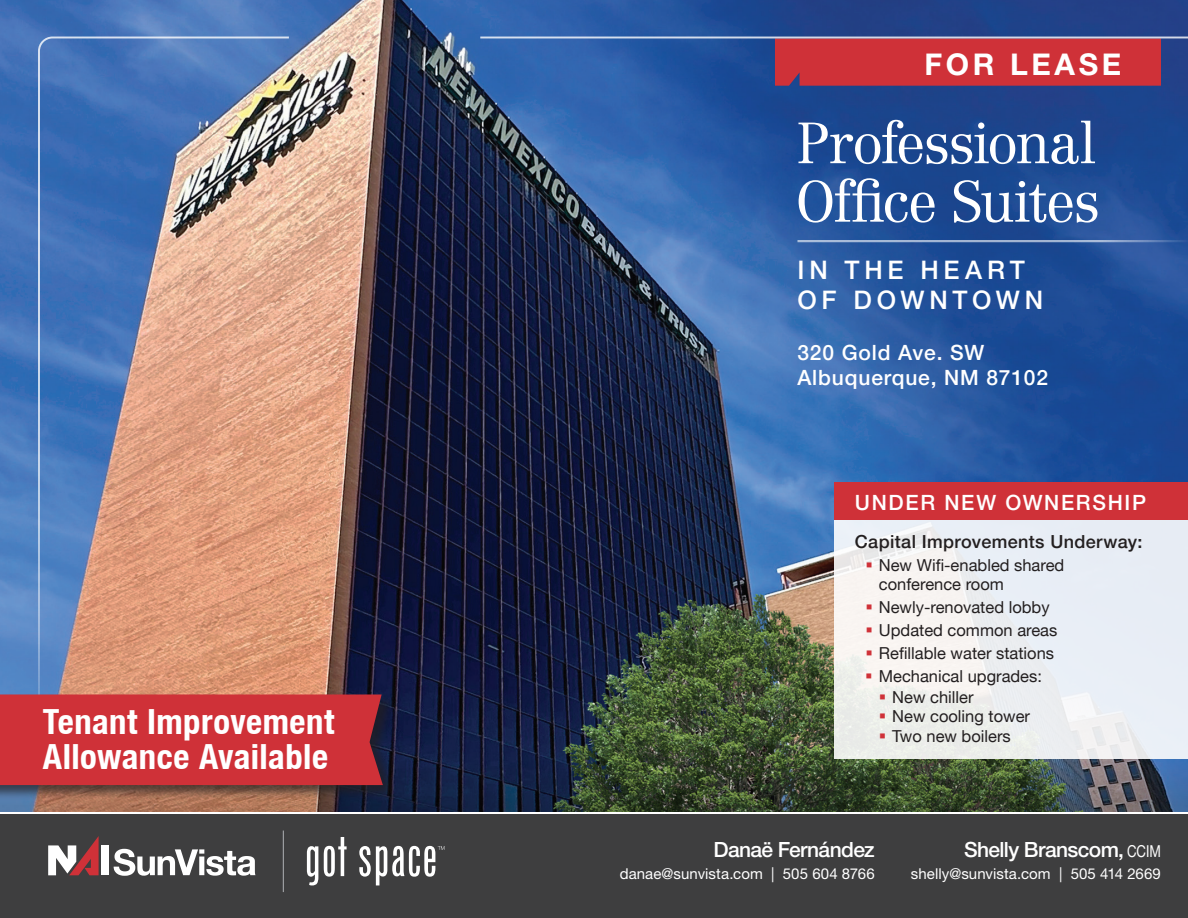
<style>
.page{position:relative;width:1188px;height:918px;background:#fff}
.page>*{position:absolute;margin:0;border:0;box-sizing:border-box;transform-origin:0 0}
.t1{font:300 57px/58.5px "Centennial LT Std";letter-spacing:-.03em;color:#fff}
.t2{font:700 condensed 34.65px/34.7px "Helvetica Neue LT";letter-spacing:.015em;color:#fff}
.t3{font:700 30px "Helvetica Neue LT Std";letter-spacing:.12em;color:#fff}
.t4{font:500 25.5px/30px "Helvetica Neue LT";letter-spacing:.185em;color:#fff}
.t5{font:500 21px "Helvetica Neue LT Std";letter-spacing:-.03em;color:#fff}
.t6{font:500 21px/25.2px "Helvetica Neue LT";letter-spacing:.04em;color:#fff}
.t7{font:500 21px "Helvetica Neue LT";letter-spacing:.08em;color:#fff}
.t8{font:500 18px "Helvetica Neue LT";letter-spacing:.02em;color:#231f20}
.t9{font:16.5px/23.1px "Helvetica Neue LT";color:#231f20}
.t10{font:15px "Helvetica Neue LT Std";letter-spacing:.005em;color:#fff}
.s1{font-weight:400;font-size:16.5px}
</style>
<div class="page">
<img style="left:0;top:0;width:1188px;height:760px">
<div style="left:834px;top:520px;width:354px;height:238px;background:linear-gradient(to right,#f4f2ee,#e6edf6)"></div>
<div style="left:775px;top:38px;width:386px;height:48px;background:#cf3138"></div>
<img style="left:0;top:760px;width:1188px;height:52px">
<hr style="left:797px;top:240px;width:391px;height:2px;background:#fff">
<svg style="left:37px;top:36px;width:253px;height:657px;background:#9e919b"></svg>
<hr style="left:480px;top:37px;width:708px;height:1px;background:#fff">
<div style="left:834px;top:483px;width:354px;height:37px;background:#cf3138"></div>
<div style="left:0;top:693px;width:398px;height:108px;background:#231f20;opacity:.7"></div>
<div style="left:0;top:695px;width:383px;height:90px;background:#cf3138"></div>
<div style="left:0;top:815px;width:1188px;height:103px;background:#3e3e3f"></div>
<hr style="left:283px;top:831px;width:1px;height:61px;background:#9d9fa2">
<div style="left:101px;top:845px;width:8px;height:30px;background:#fff"></div>
<svg style="left:48px;top:836px;width:51px;height:39px"></svg>
<svg style="left:114px;top:849px;width:142px;height:27px"></svg>
<svg style="left:307px;top:837px;width:137px;height:48px"></svg>
<svg style="left:867px;top:563px;width:5px;height:4px"></svg>
<svg style="left:867px;top:604px;width:5px;height:5px"></svg>
<svg style="left:867px;top:627px;width:5px;height:5px"></svg>
<svg style="left:867px;top:651px;width:5px;height:4px"></svg>
<svg style="left:867px;top:674px;width:4px;height:5px"></svg>
<svg style="left:880px;top:694px;width:5px;height:5px"></svg>
<svg style="left:880px;top:714px;width:5px;height:5px"></svg>
<svg style="left:880px;top:733px;width:5px;height:5px"></svg>
<h2 class="t2" style="left:43px;top:704px;width:293px">Tenant Improvement<br>Allowance Available</h2>
<h3 class="t3" style="left:925px;top:46px;width:198px">FOR LEASE</h3>
<h1 class="t1" style="left:796px;top:114px;width:305px">Professional<br>Office Suites</h1>
<h3 class="t4" style="left:797px;top:255px;width:247px">IN THE HEART<br>OF DOWNTOWN</h3>
<p class="t6" style="left:797px;top:340px;width:252px">320 Gold Ave. SW<br>Albuquerque, NM 87102</p>
<p class="t7" style="left:855px;top:490px;width:293px">UNDER NEW OWNERSHIP</p>
<p class="t8" style="left:855px;top:531px;width:289px">Capital Improvements Underway:</p>
<p class="t9" style="left:879px;top:556px;width:187px;line-height:18.8px">New Wifi-enabled shared conference room</p>
<p class="t9" style="left:879px;top:595px;width:180px">Newly-renovated lobby<br>Updated common areas<br>Refillable water stations<br>Mechanical upgrades:</p>
<p class="t9" style="left:892px;top:687px;width:139px;line-height:19.5px">New chiller<br>New cooling tower<br>Two new boilers</p>
<p class="t5" style="left:713px;top:837px;width:163px">Danaë Fernández</p>
<p class="t10" style="left:620px;top:864px;width:257px">danae@sunvista.com | 505 604 8766</p>
<p class="t5" style="left:964px;top:837px;width:198px">Shelly Branscom, <span class="s1">CCIM</span></p>
<p class="t10" style="left:911px;top:864px;width:252px">shelly@sunvista.com | 505 414 2669</p>
</div>
